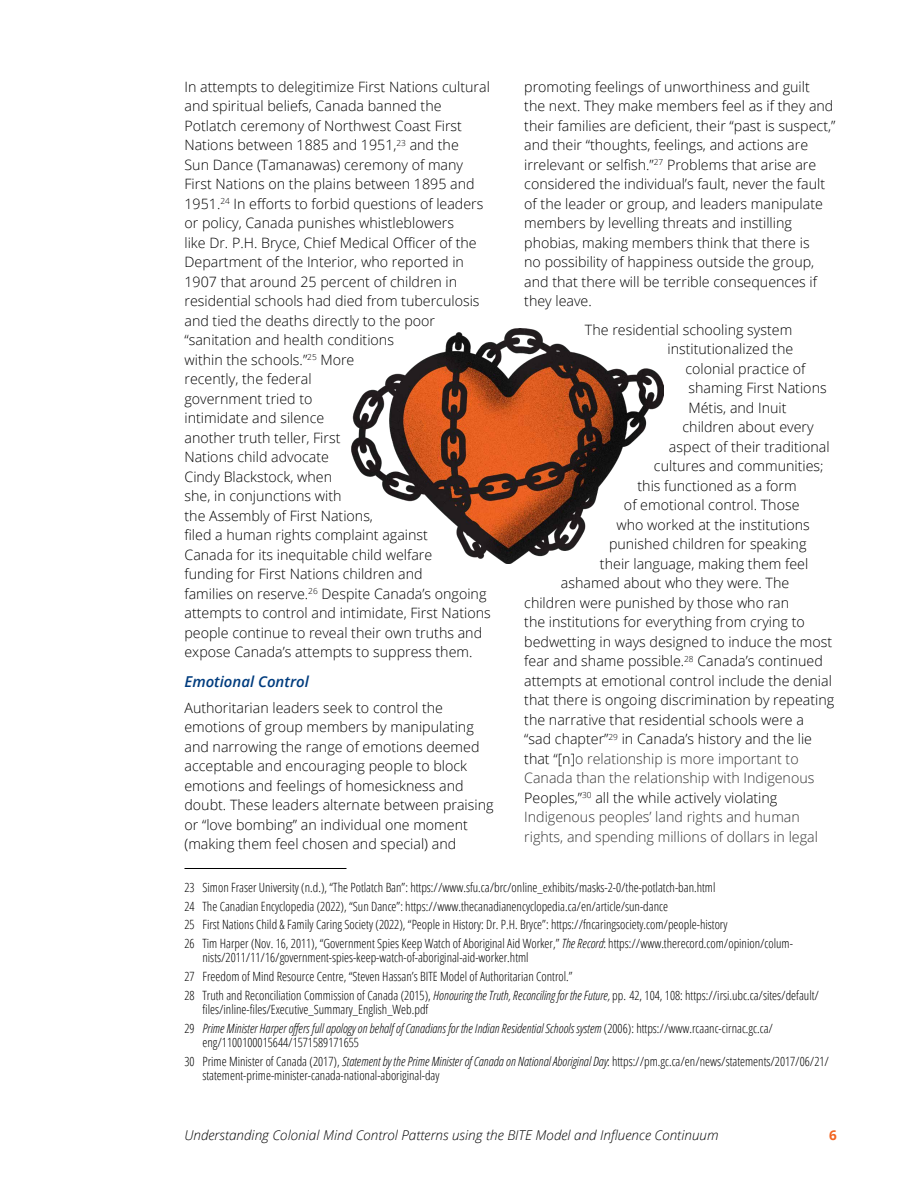
<style>
.page{position:relative;width:918px;height:1188px;background:#fff}
.page>*{position:absolute;margin:0;border:0;box-sizing:border-box;transform-origin:0 0}
.t1{font:italic 600 15px "Open Sans";color:#003c7e}
.t2{font:300 14.25px/19.5px "Open Sans";color:#000}
.t3{font:300 14.25px "Open Sans";color:#333}
.t4{font:italic 300 13.5px "Open Sans";color:#000}
.t5{font:700 13.5px "Open Sans";color:#f26522}
.t6{font:300 condensed 12.75px/18.8px "Open Sans";color:#000}
.s1{color:#000}
.s2{font-style:italic}
</style>
<div class="page">
<hr style="left:184px;top:868px;width:162px;height:1px;background:#000">
<img style="left:351px;top:328px;width:313px;height:236px">
<p class="t2" style="left:524px;top:77px;width:313px">promoting feelings of unworthiness and guilt<br>the next. They make members feel as if they and their families are deficient, their “past is suspect,” and their “thoughts, feelings, and actions are irrelevant or selfish.”<sup>27</sup> Problems that arise are considered the individual’s fault, never the fault of the leader or group, and leaders manipulate members by levelling threats and instilling phobias, making members think that there is<br>no possibility of happiness outside the group, and that there will be terrible consequences if they leave.</p>
<p class="t2" style="left:585px;top:320px;width:209px">The residential schooling system</p>
<p class="t2" style="left:667px;top:339px;width:127px">institutionalized the</p>
<p class="t2" style="left:685px;top:359px;width:122px">colonial practice of</p>
<p class="t2" style="left:688px;top:378px;width:140px">shaming First Nations</p>
<p class="t2" style="left:688px;top:398px;width:100px">Métis, and Inuit</p>
<p class="t2" style="left:682px;top:417px;width:133px">children about every</p>
<p class="t2" style="left:669px;top:437px;width:162px">aspect of their traditional</p>
<p class="t2" style="left:654px;top:456px;width:171px">cultures and communities;</p>
<p class="t2" style="left:637px;top:476px;width:161px">this functioned as a form</p>
<p class="t2" style="left:624px;top:495px;width:177px">of emotional control. Those</p>
<p class="t2" style="left:617px;top:515px;width:195px">who worked at the institutions</p>
<p class="t2" style="left:609px;top:534px;width:199px">punished children for speaking</p>
<p class="t2" style="left:600px;top:553px;width:210px">their language, making them feel</p>
<p class="t2" style="left:561px;top:573px;width:230px">ashamed about who they were. The</p>
<p class="t2" style="left:524px;top:592px;width:267px">children were punished by those who ran</p>
<p class="t2" style="left:524px;top:612px;width:282px">the institutions for everything from crying to</p>
<p class="t2" style="left:524px;top:631px;width:310px">bedwetting in ways designed to induce the most</p>
<p class="t2" style="left:524px;top:651px;width:300px">fear and shame possible.<sup>28</sup> Canada’s continued</p>
<p class="t2" style="left:524px;top:671px;width:309px">attempts at emotional control include the denial</p>
<p class="t2" style="left:524px;top:690px;width:312px">that there is ongoing discrimination by repeating</p>
<p class="t2" style="left:524px;top:710px;width:281px">the narrative that residential schools were a</p>
<p class="t2" style="left:524px;top:729px;width:289px">“sad chapter”<sup>29</sup> in Canada’s history and the lie</p>
<p class="t3" style="left:524px;top:749px;width:276px"><span class="s1">that “[n]</span>o relationship is more important to</p>
<p class="t3" style="left:524px;top:768px;width:292px">Canada than the relationship with Indigenous</p>
<p class="t2" style="left:524px;top:788px;width:255px">Peoples,”<sup>30</sup> all the while actively violating</p>
<p class="t3" style="left:524px;top:807px;width:277px">Indigenous peoples’ land rights and human</p>
<p class="t3" style="left:524px;top:827px;width:295px">rights, and spending millions of dollars in legal</p>
<p class="t2" style="left:184px;top:77px;width:308px">In attempts to delegitimize First Nations cultural and spiritual beliefs, Canada banned the Potlatch ceremony of Northwest Coast First Nations between 1885 and 1951,<sup>23</sup> and the<br>Sun Dance (Tamanawas) ceremony of many First Nations on the plains between 1895 and 1951.<sup>24</sup> In efforts to forbid questions of leaders or policy, Canada punishes whistleblowers<br>like Dr. P.H. Bryce, Chief Medical Officer of the Department of the Interior, who reported in 1907 that around 25 percent of children in residential schools had died from tuberculosis and tied the deaths directly to the poor “sanitation and health conditions<br>within the schools.”<sup>25</sup> More<br>recently, the federal<br>government tried to<br>intimidate and silence<br>another truth teller, First<br>Nations child advocate<br>Cindy Blackstock, when<br>she, in conjunctions with<br>the Assembly of First Nations,<br>filed a human rights complaint against<br>Canada for its inequitable child welfare<br>funding for First Nations children and<br>families on reserve.<sup>26</sup> Despite Canada’s ongoing attempts to control and intimidate, First Nations people continue to reveal their own truths and expose Canada’s attempts to suppress them.</p>
<p class="t1" style="left:184px;top:672px;width:126px">Emotional Control</p>
<p class="t2" style="left:184px;top:698px;width:311px">Authoritarian leaders seek to control the emotions of group members by manipulating and narrowing the range of emotions deemed acceptable and encouraging people to block emotions and feelings of homesickness and doubt. These leaders alternate between praising or “love bombing” an individual one moment (making them feel chosen and special) and</p>
<p class="t6" style="left:184px;top:877px;width:610px">23 Simon Fraser University (n.d.), “The Potlatch Ban”: https://www.sfu.ca/brc/online_exhibits/masks-2-0/the-potlatch-ban.html<br>24 The Canadian Encyclopedia (2022), “Sun Dance”: https://www.thecanadianencyclopedia.ca/en/article/sun-dance<br>25 First Nations Child &amp; Family Caring Society (2022), “People in History: Dr. P.H. Bryce”: https://fncaringsociety.com/people-history<br>26 Tim Harper (Nov. 16, 2011), “Government Spies Keep Watch of Aboriginal Aid Worker,” <span class="s2">The Record</span>: https://www.therecord.com/opinion/colum-</p>
<p class="t6" style="left:184px;top:948px;width:636px;text-indent:18px">nists/2011/11/16/government-spies-keep-watch-of-aboriginal-aid-worker.html<br>27 Freedom of Mind Resource Centre, “Steven Hassan’s BITE Model of Authoritarian Control.”<br>28 Truth and Reconciliation Commission of Canada (2015), <span class="s2">Honouring the Truth, Reconciling for the Future,</span> pp. 42, 104, 108: https://irsi.ubc.ca/sites/default/</p>
<p class="t6" style="left:184px;top:1000px;width:590px;text-indent:18px">files/inline-files/Executive_Summary_English_Web.pdf<br>29 <span class="s2">Prime Minister Harper offers full apology on behalf of Canadians for the Indian Residential Schools system</span> (2006): https://www.rcaanc-cirnac.gc.ca/</p>
<p class="t6" style="left:184px;top:1033px;width:646px;text-indent:18px">eng/1100100015644/1571589171655<br>30 Prime Minister of Canada (2017), <span class="s2">Statement by the Prime Minister of Canada on National Aboriginal Day</span>: https://pm.gc.ca/en/news/statements/2017/06/21/</p>
<p class="t6" style="left:202px;top:1066px;width:239px">statement-prime-minister-canada-national-aboriginal-day</p>
<p class="t4" style="left:184px;top:1126px;width:536px">Understanding Colonial Mind Control Patterns using the BITE Model and Influence Continuum</p>
<p class="t5" style="left:829px;top:1125px;width:9px">6</p>
</div>
